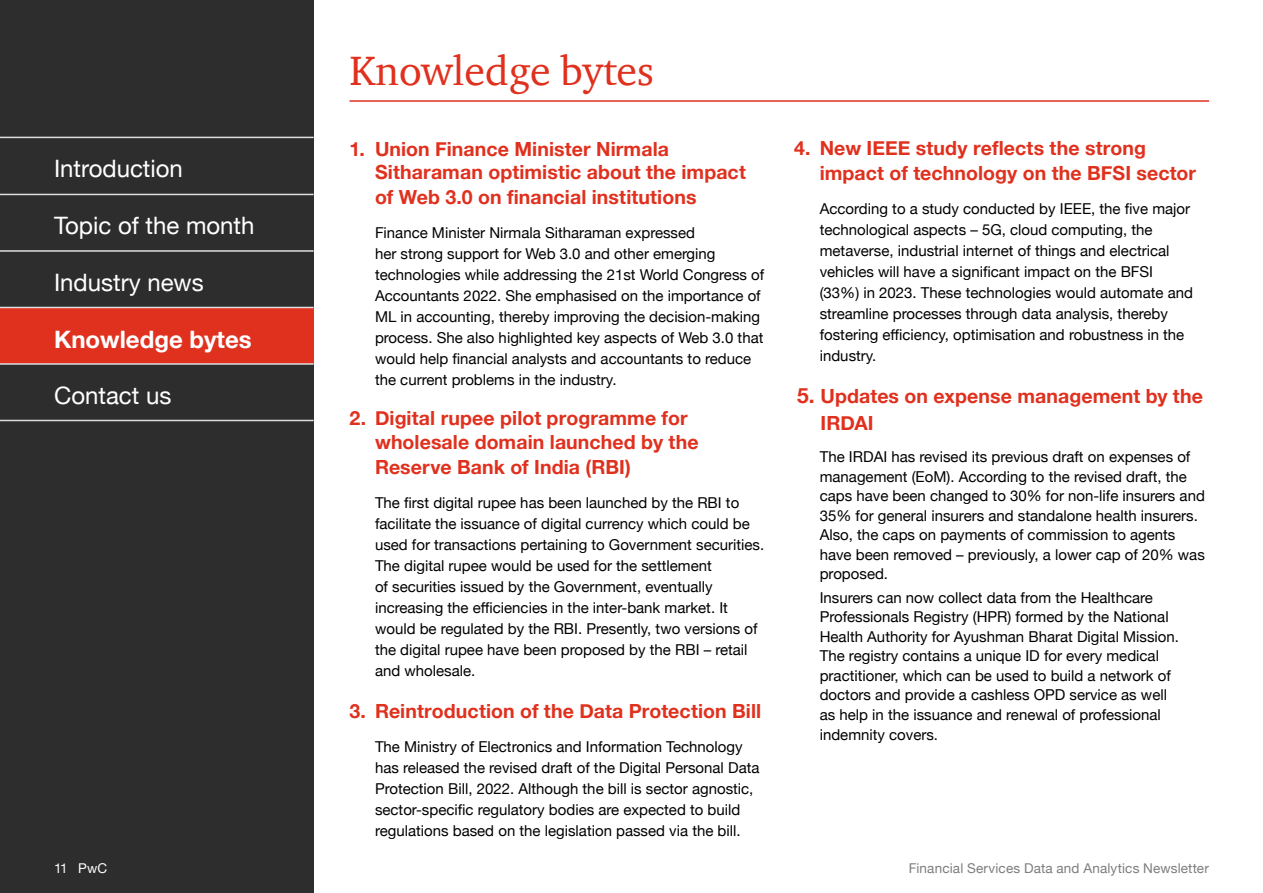
<style>
.page{position:relative;width:1263px;height:893px;background:#fff}
.page>*{position:absolute;margin:0;border:0;box-sizing:border-box;transform-origin:0 0}
.Body{font:42px "ITC Charter Com";color:#e0301e}
.t1{font:24px "Helvetica Neue";color:#fff}
.t2{font:700 24px "Helvetica Neue";color:#fff}
.H3-Subhead{font:700 19.5px/23.4px "Helvetica Neue";letter-spacing:.005em;color:#e0301e}
.Body-2{font:15px/21px "Helvetica Neue";color:#000}
.t3{font:13.5px "Helvetica Neue";letter-spacing:.01em;color:#7d7d7d}
.t4{font:13.5px "Helvetica Neue";color:#fff}
.s1{font-size:21px}
</style>
<div class="page">
<div style="left:0;top:0;width:314px;height:893px;background:#2d2d2d"></div>
<div style="left:0;top:308px;width:314px;height:56px;background:#e0301e"></div>
<hr style="left:0;top:137px;width:314px;height:1px;background:#dedede">
<hr style="left:0;top:194px;width:314px;height:1px;background:#dedede">
<hr style="left:0;top:250px;width:314px;height:2px;background:#dedede">
<hr style="left:0;top:307px;width:314px;height:1px;background:#dedede">
<hr style="left:0;top:363px;width:314px;height:2px;background:#dedede">
<hr style="left:0;top:420px;width:314px;height:1px;background:#dedede">
<hr style="left:349px;top:100px;width:860px;height:2px;background:#e0301e">
<h2 class="t1" style="left:54px;top:151px;width:130px">Introduction</h2>
<h2 class="t1" style="left:54px;top:208px;width:202px">Topic of the month</h2>
<h2 class="t1" style="left:54px;top:265px;width:151px">Industry news</h2>
<h2 class="t2" style="left:54px;top:320px;width:199px">Knowledge bytes</h2>
<h2 class="t1" style="left:54px;top:378px;width:119px">Contact us</h2>
<p class="Body" style="left:349px;top:45px;width:306px">Knowledge bytes</p>
<p class="H3-Subhead" style="left:375px;top:138px;width:372px;text-indent:-26px">1. Union Finance Minister Nirmala<br>Sitharaman optimistic about the impact</p>
<p class="H3-Subhead" style="left:375px;top:186px;width:323px">of Web 3.0 on financial institutions</p>
<p class="Body-2" style="left:375px;top:223px;width:391px">Finance Minister Nirmala Sitharaman expressed<br>her strong support for Web 3.0 and other emerging technologies while addressing the 21st World Congress of Accountants 2022. She emphasised on the importance of ML in accounting, thereby improving the decision-making process. She also highlighted key aspects of Web 3.0 that would help financial analysts and accountants to reduce the current problems in the industry.</p>
<p class="H3-Subhead" style="left:375px;top:407px;width:325px;text-indent:-26px">2. Digital rupee pilot programme for wholesale domain launched by the</p>
<p class="H3-Subhead" style="left:375px;top:456px;width:257px">Reserve Bank of India (RBI)</p>
<p class="Body-2" style="left:375px;top:493px;width:391px">The first digital rupee has been launched by the RBI to facilitate the issuance of digital currency which could be used for transactions pertaining to Government securities.<br>The digital rupee would be used for the settlement<br>of securities issued by the Government, eventually increasing the efficiencies in the inter-bank market. It would be regulated by the RBI. Presently, two versions of the digital rupee have been proposed by the RBI – retail and wholesale.</p>
<p class="H3-Subhead" style="left:349px;top:700px;width:413px">3. Reintroduction of the Data Protection Bill</p>
<p class="Body-2" style="left:375px;top:737px;width:386px">The Ministry of Electronics and Information Technology has released the revised draft of the Digital Personal Data Protection Bill, 2022. Although the bill is sector agnostic, sector-specific regulatory bodies are expected to build regulations based on the legislation passed via the bill.</p>
<p class="H3-Subhead" style="left:820px;top:136px;width:378px;line-height:25.2px;text-indent:-26px">4. New IEEE study reflects the strong impact of technology on the BFSI sector</p>
<p class="Body-2" style="left:820px;top:199px;width:375px">According to a study conducted by IEEE, the five major technological aspects – 5G, cloud computing, the metaverse, industrial internet of things and electrical vehicles will have a significant impact on the BFSI (33%) in 2023. These technologies would automate and streamline processes through data analysis, thereby fostering efficiency, optimisation and robustness in the industry.</p>
<p class="H3-Subhead" style="left:820px;top:383px;width:384px;line-height:27px;text-indent:-24px"><span class="s1">5.</span> Updates on expense management by the<br>IRDAI</p>
<p class="Body-2" style="left:820px;top:448px;width:387px;line-height:19.5px">The IRDAI has revised its previous draft on expenses of management (EoM). According to the revised draft, the caps have been changed to 30% for non-life insurers and 35% for general insurers and standalone health insurers.<br>Also, the caps on payments of commission to agents have been removed – previously, a lower cap of 20% was proposed.</p>
<p class="Body-2" style="left:820px;top:589px;width:361px;line-height:19.5px">Insurers can now collect data from the Healthcare Professionals Registry (HPR) formed by the National Health Authority for Ayushman Bharat Digital Mission.<br>The registry contains a unique ID for every medical practitioner, which can be used to build a network of doctors and provide a cashless OPD service as well as help in the issuance and renewal of professional indemnity covers.</p>
<p class="t4" style="left:54px;top:858px;width:55px">11 PwC</p>
<p class="t3" style="left:909px;top:858px;width:302px">Financial Services Data and Analytics Newsletter</p>
</div>
